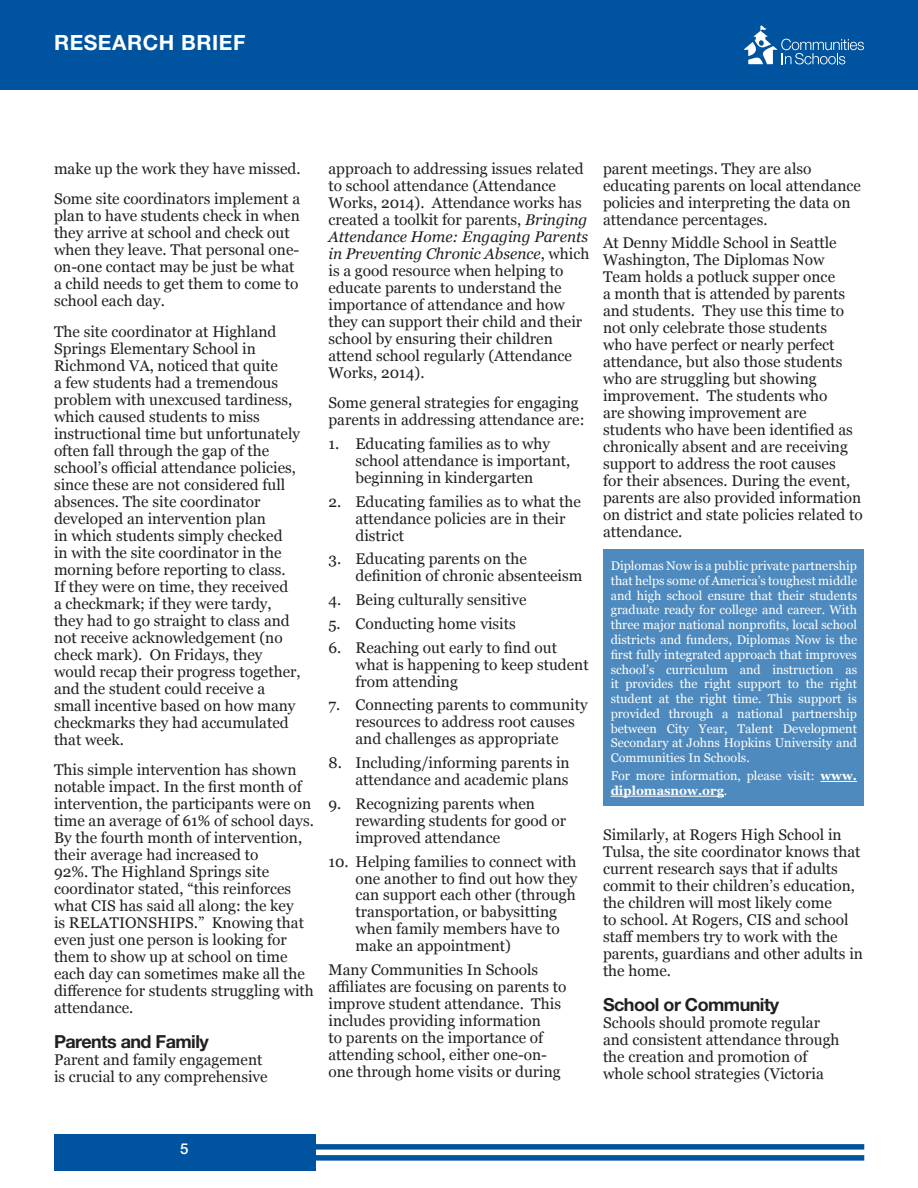
<style>
.page{position:relative;width:918px;height:1188px;background:#fff}
.page>*{position:absolute;margin:0;border:0;box-sizing:border-box;transform-origin:0 0}
.Sub_Head{font:700 21px "Helvetica Neue LT Std";letter-spacing:.025em;color:#fff}
.Section_Heading_2{font:700 18px "Helvetica Neue LT Std";letter-spacing:-.03em;color:#231f20}
.t1{font:15.45px/17px "Georgia";color:#231f20}
.Sub_Head-2{font:500 15px "Helvetica Neue LT Std";color:#fff}
.Callout_Box_Text{font:12.6px/14.7px "Georgia";color:#fff;text-align:justify}
.s1{font-style:italic}
.s2{font-weight:700}
</style>
<div class="page">
<div style="left:0;top:0;width:918px;height:90px;background:#00539e"></div>
<svg style="left:744px;top:26px;width:120px;height:38px"></svg>
<div style="left:315px;top:1155px;width:549px;height:6px;background:#00539e"></div>
<div style="left:315px;top:1144px;width:549px;height:6px;background:#00539e"></div>
<div style="left:54px;top:1134px;width:261px;height:37px;background:#00539e"></div>
<div style="left:604px;top:549px;width:260px;height:257px;background:#4e8abe"></div>
<hr style="left:820px;top:781px;width:37px;height:1px;background:#fff">
<hr style="left:611px;top:796px;width:113px;height:1px;background:#fff">
<p class="Sub_Head" style="left:54px;top:30px;width:193px">RESEARCH BRIEF</p>
<p class="t1" style="left:54px;top:160px;width:248px">make up the work they have missed.</p>
<p class="t1" style="left:54px;top:191px;width:248px">Some site coordinators implement a plan to have students check in when they arrive at school and check out when they leave. That personal one&shy;on-one contact may be just be what a child needs to get them to come to school each day.</p>
<p class="t1" style="left:54px;top:323px;width:248px">The site coordinator at Highland<br>Springs Elementary School in<br>Richmond VA, noticed that quite<br>a few students had a tremendous problem with unexcused tardiness, which caused students to miss instructional time but unfortunately often fall through the gap of the school’s official attendance policies, since these are not considered full absences. The site coordinator developed an intervention plan<br>in which students simply checked<br>in with the site coordinator in the morning before reporting to class.<br>If they were on time, they received<br>a checkmark; if they were tardy, they had to go straight to class and not receive acknowledgement (no check mark). On Fridays, they would recap their progress together, and the student could receive a small incentive based on how many checkmarks they had accumulated that week.</p>
<p class="t1" style="left:54px;top:762px;width:261px">This simple intervention has shown notable impact. In the first month of intervention, the participants were on time an average of 61% of school days.<br>By the fourth month of intervention, their average had increased to<br>92%. The Highland Springs site coordinator stated, “this reinforces what CIS has said all along: the key<br>is RELATIONSHIPS.” Knowing that even just one person is looking for them to show up at school on time each day can sometimes make all the difference for students struggling with attendance.</p>
<p class="Section_Heading_2" style="left:54px;top:1031px;width:156px">Parents and Family</p>
<p class="t1" style="left:54px;top:1052px;width:215px">Parent and family engagement is crucial to any comprehensive</p>
<p class="t1" style="left:328px;top:160px;width:262px">approach to addressing issues related to school attendance (Attendance Works, 2014). Attendance works has created a toolkit for parents, <span class="s1">Bringing Attendance Home: Engaging Parents in Preventing Chronic Absence</span>, which is a good resource when helping to educate parents to understand the importance of attendance and how they can support their child and their school by ensuring their children attend school regularly (Attendance Works, 2014).</p>
<p class="t1" style="left:328px;top:395px;width:258px">Some general strategies for engaging parents in addressing attendance are:</p>
<p class="t1" style="left:356px;top:435px;width:216px;text-indent:-27px">1. Educating families as to why school attendance is important, beginning in kindergarten</p>
<p class="t1" style="left:356px;top:493px;width:227px;text-indent:-27px">2. Educating families as to what the attendance policies are in their district</p>
<p class="t1" style="left:356px;top:551px;width:228px;text-indent:-27px">3. Educating parents on the definition of chronic absenteeism</p>
<p class="t1" style="left:328px;top:592px;width:200px">4. Being culturally sensitive</p>
<p class="t1" style="left:328px;top:615px;width:189px">5. Conducting home visits</p>
<p class="t1" style="left:356px;top:639px;width:235px;text-indent:-27px">6. Reaching out early to find out what is happening to keep student from attending</p>
<p class="t1" style="left:356px;top:697px;width:234px;text-indent:-27px">7. Connecting parents to community resources to address root causes and challenges as appropriate</p>
<p class="t1" style="left:328px;top:755px;width:243px;text-align:right">8. Including/informing parents in attendance and academic plans</p>
<p class="t1" style="left:356px;top:795px;width:212px;text-indent:-27px">9. Recognizing parents when rewarding students for good or improved attendance</p>
<p class="t1" style="left:356px;top:853px;width:223px;text-indent:-27px">10. Helping families to connect with one another to find out how they can support each other (through transportation, or babysitting when family members have to make an appointment)</p>
<p class="t1" style="left:328px;top:962px;width:239px">Many Communities In Schools affiliates are focusing on parents to improve student attendance. This includes providing information<br>to parents on the importance of attending school, either one-on&shy;one through home visits or during</p>
<p class="t1" style="left:603px;top:160px;width:260px">parent meetings. They are also educating parents on local attendance policies and interpreting the data on attendance percentages.</p>
<p class="t1" style="left:603px;top:235px;width:261px">At Denny Middle School in Seattle Washington, The Diplomas Now Team holds a potluck supper once<br>a month that is attended by parents and students. They use this time to not only celebrate those students<br>who have perfect or nearly perfect attendance, but also those students who are struggling but showing improvement. The students who<br>are showing improvement are students who have been identified as chronically absent and are receiving support to address the root causes<br>for their absences. During the event, parents are also provided information on district and state policies related to attendance.</p>
<p class="Callout_Box_Text" style="left:611px;top:559px;width:248px">Diplomas Now is a public private partnership that helps some of America’s toughest middle and high school ensure that their students graduate ready for college and career. With three major national nonprofits, local school districts and funders, Diplomas Now is the first fully integrated approach that improves school’s curriculum and instruction as it provides the right support to the right student at the right time. This support is provided through a national partnership between City Year, Talent Development Secondary at Johns Hopkins University and Communities In Schools.</p>
<p class="Callout_Box_Text" style="left:611px;top:769px;width:248px">For more information, please visit: <span class="s2">www. diplomasnow.org</span>.</p>
<p class="t1" style="left:603px;top:826px;width:262px">Similarly, at Rogers High School in Tulsa, the site coordinator knows that current research says that if adults commit to their children’s education, the children will most likely come<br>to school. At Rogers, CIS and school staff members try to work with the parents, guardians and other adults in the home.</p>
<p class="Section_Heading_2" style="left:603px;top:993px;width:178px">School or Community</p>
<p class="t1" style="left:603px;top:1014px;width:238px">Schools should promote regular and consistent attendance through the creation and promotion of whole school strategies (Victoria</p>
<p class="Sub_Head-2" style="left:180px;top:1139px;width:10px">5</p>
</div>
